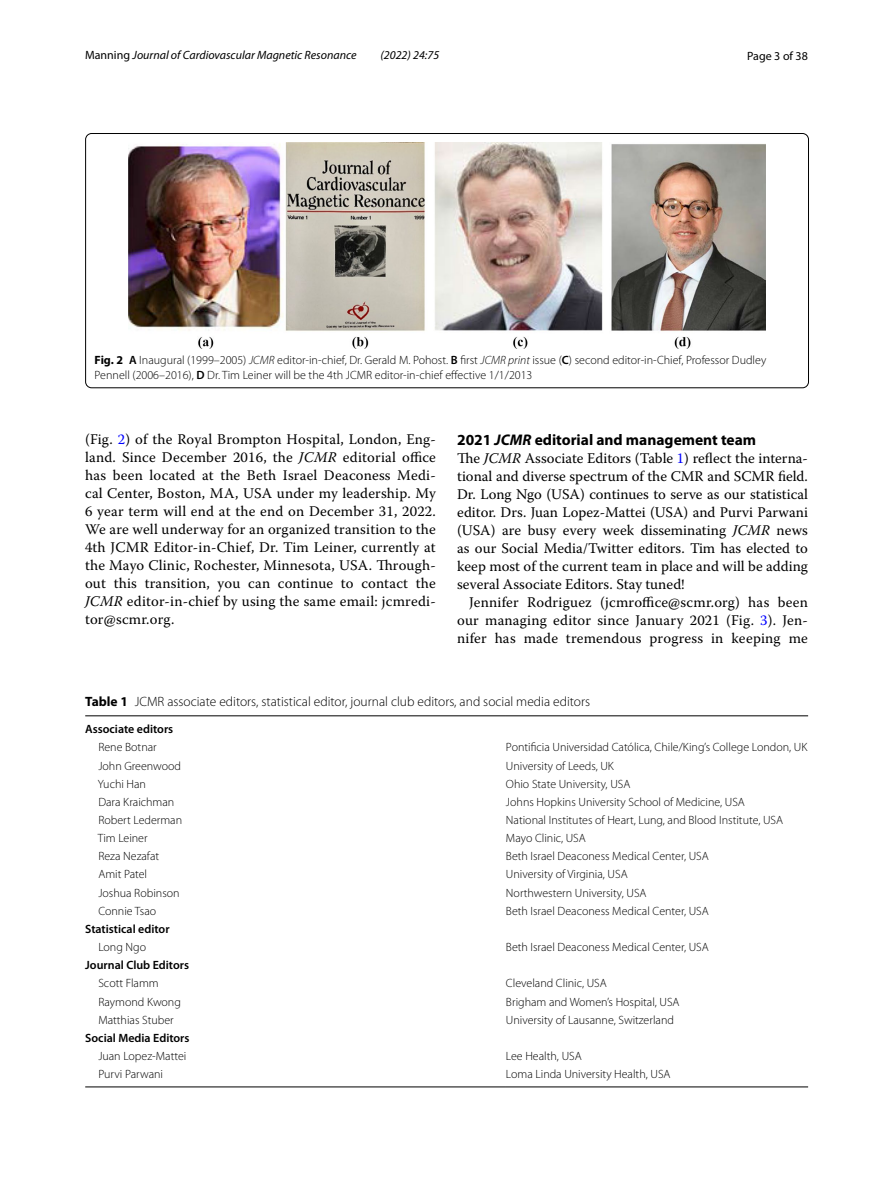
<style>
.page{position:relative;width:893px;height:1187px;background:#fff}
.page>*{position:absolute;margin:0;border:0;box-sizing:border-box;transform-origin:0 0}
.t1{font:700 15.45px "Myriad Pro";color:#000}
.t2{font:14.7px/18px "Warnock Pro";letter-spacing:.015em;color:#000;text-align:justify}
.t3{font:300 13.5px "Myriad Pro";color:#000}
.t4{font:300 12px/15px "Myriad Pro";color:#000}
.t5{font:600 12px "Myriad Pro";color:#000}
.t6{font:italic 12px "Myriad Pro";color:#000}
.t7{font:12px "Myriad Pro";color:#000}
.s1{font-style:normal}
.s2{font-weight:700}
.s3{font-weight:600}
.s4{font-style:italic}
.s5{color:#00f}
</style>
<div class="page">
<img style="left:128px;top:142px;width:638px;height:206px">
<div style="left:85px;top:133px;width:724px;height:255px;border:1px solid #000;border-radius:6px"></div>
<hr style="left:85px;top:715px;width:421px;height:1px;background:#000">
<hr style="left:506px;top:715px;width:302px;height:1px;background:#000">
<hr style="left:85px;top:1086px;width:421px;height:1px;background:#000">
<hr style="left:506px;top:1086px;width:302px;height:1px;background:#000">
<p class="t6" style="left:85px;top:48px;width:273px"><span class="s1">Manning</span> Journal of Cardiovascular Magnetic Resonance</p>
<p class="t6" style="left:380px;top:48px;width:60px">(2022) 24:75</p>
<p class="t7" style="left:747px;top:48px;width:62px">Page 3 of 38</p>
<p class="t4" style="left:95px;top:352px;width:673px"><span class="s2">Fig. 2</span> <span class="s3">A</span> Inaugural (1999–2005) <span class="s4">JCMR</span> editor-in-chief, Dr. Gerald M. Pohost. <span class="s3">B</span> first <span class="s4">JCMR print</span> issue (<span class="s3">C</span>) second editor-in-Chief, Professor Dudley<br>Pennell (2006–2016), <span class="s3">D</span> Dr. Tim Leiner will be the 4th JCMR editor-in-chief effective 1/1/2013</p>
<p class="t2" style="left:85px;top:430px;width:352px">(Fig. <span class="s5">2</span>) of the Royal Brompton Hospital, London, Eng&shy;land. Since December 2016, the <span class="s4">JCMR</span> editorial office has been located at the Beth Israel Deaconess Medi&shy;cal Center, Boston, MA, USA under my leadership. My 6 year term will end at the end on December 31, 2022.<br>We are well underway for an organized transition to the 4th JCMR Editor-in-Chief, Dr. Tim Leiner, currently at the Mayo Clinic, Rochester, Minnesota, USA. Through&shy;out this transition, you can continue to contact the <span class="s4">JCMR</span> editor-in-chief by using the same email: jcmredi&shy;tor@scmr.org.</p>
<p class="t1" style="left:457px;top:430px;width:301px">2021 <span class="s4">JCMR</span> editorial and management team</p>
<p class="t2" style="left:457px;top:449px;width:352px">The <span class="s4">JCMR</span> Associate Editors (Table <span class="s5">1</span>) reflect the interna&shy;tional and diverse spectrum of the CMR and SCMR field.<br>Dr. Long Ngo (USA) continues to serve as our statistical editor. Drs. Juan Lopez-Mattei (USA) and Purvi Parwani (USA) are busy every week disseminating <span class="s4">JCMR</span> news as our Social Media/Twitter editors. Tim has elected to keep most of the current team in place and will be adding several Associate Editors. Stay tuned!</p>
<p class="t2" style="left:457px;top:593px;width:352px;text-indent:12px">Jennifer Rodriguez (jcmroffice@scmr.org) has been our managing editor since January 2021 (Fig. <span class="s5">3</span>). Jen&shy;nifer has made tremendous progress in keeping me</p>
<p class="t3" style="left:85px;top:694px;width:506px"><span class="s2">Table 1</span> JCMR associate editors, statistical editor, journal club editors, and social media editors</p>
<p class="t5" style="left:85px;top:721px;width:90px">Associate editors</p>
<p class="t4" style="left:98px;top:740px;width:60px">Rene Botnar</p>
<p class="t4" style="left:506px;top:740px;width:303px">Pontificia Universidad Católica, Chile/King’s College London, UK</p>
<p class="t4" style="left:98px;top:758px;width:84px">John Greenwood</p>
<p class="t4" style="left:506px;top:758px;width:109px">University of Leeds, UK</p>
<p class="t4" style="left:98px;top:776px;width:50px">Yuchi Han</p>
<p class="t4" style="left:506px;top:776px;width:126px">Ohio State University, USA</p>
<p class="t4" style="left:98px;top:794px;width:77px">Dara Kraichman</p>
<p class="t4" style="left:506px;top:794px;width:240px">Johns Hopkins University School of Medicine, USA</p>
<p class="t4" style="left:98px;top:812px;width:85px">Robert Lederman</p>
<p class="t4" style="left:506px;top:812px;width:279px">National Institutes of Heart, Lung, and Blood Institute, USA</p>
<p class="t4" style="left:98px;top:830px;width:51px">Tim Leiner</p>
<p class="t4" style="left:506px;top:830px;width:81px">Mayo Clinic, USA</p>
<p class="t4" style="left:98px;top:849px;width:62px">Reza Nezafat</p>
<p class="t4" style="left:506px;top:849px;width:204px">Beth Israel Deaconess Medical Center, USA</p>
<p class="t4" style="left:98px;top:867px;width:50px">Amit Patel</p>
<p class="t4" style="left:506px;top:867px;width:123px">University of Virginia, USA</p>
<p class="t4" style="left:98px;top:885px;width:83px">Joshua Robinson</p>
<p class="t4" style="left:506px;top:885px;width:142px">Northwestern University, USA</p>
<p class="t4" style="left:98px;top:903px;width:59px">Connie Tsao</p>
<p class="t4" style="left:506px;top:903px;width:204px">Beth Israel Deaconess Medical Center, USA</p>
<p class="t5" style="left:85px;top:921px;width:86px">Statistical editor</p>
<p class="t4" style="left:98px;top:939px;width:49px">Long Ngo</p>
<p class="t4" style="left:506px;top:939px;width:204px">Beth Israel Deaconess Medical Center, USA</p>
<p class="t5" style="left:85px;top:957px;width:105px">Journal Club Editors</p>
<p class="t4" style="left:98px;top:976px;width:62px">Scott Flamm</p>
<p class="t4" style="left:506px;top:976px;width:102px">Cleveland Clinic, USA</p>
<p class="t4" style="left:98px;top:994px;width:84px">Raymond Kwong</p>
<p class="t4" style="left:506px;top:994px;width:175px">Brigham and Women’s Hospital, USA</p>
<p class="t4" style="left:98px;top:1012px;width:77px">Matthias Stuber</p>
<p class="t4" style="left:506px;top:1012px;width:170px">University of Lausanne, Switzerland</p>
<p class="t5" style="left:85px;top:1030px;width:106px">Social Media Editors</p>
<p class="t4" style="left:98px;top:1048px;width:89px">Juan Lopez-Mattei</p>
<p class="t4" style="left:506px;top:1048px;width:77px">Lee Health, USA</p>
<p class="t4" style="left:98px;top:1066px;width:66px">Purvi Parwani</p>
<p class="t4" style="left:506px;top:1066px;width:166px">Loma Linda University Health, USA</p>
</div>
